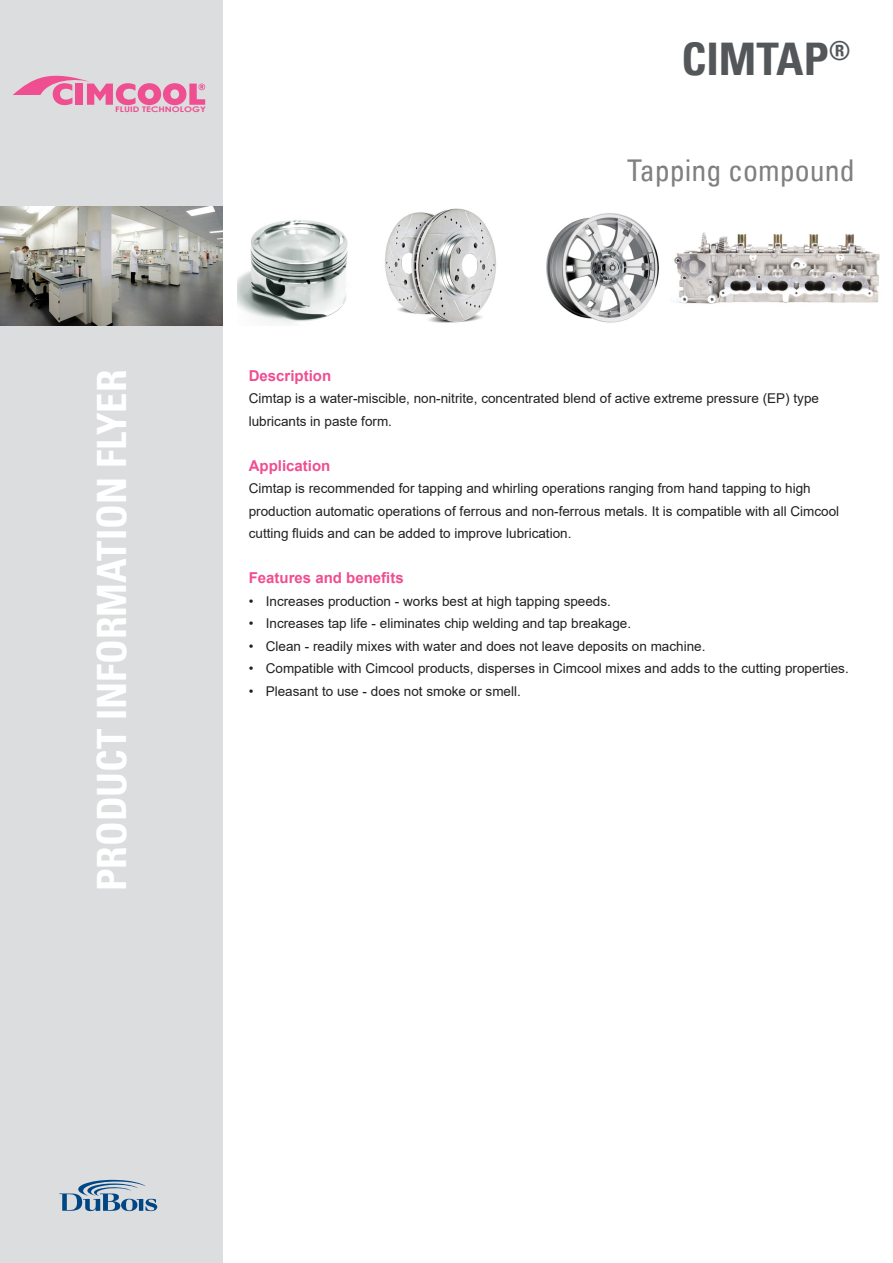
<style>
.page{position:relative;width:893px;height:1263px;background:#fff}
.page>*{position:absolute;margin:0;border:0;box-sizing:border-box;transform-origin:0 0}
.Product{font:45px "Univers Com 67 Bold Cond";color:#54575a}
.t1{font:40.5px "Univers Com 67 Bold Cond";color:#fff}
.Productlead_curs{font:condensed 30px "Univers Com 57";color:#808080}
.t2{font:700 15px "Arial";color:#ef4e91}
.t3{font:13.5px/22.5px "Arial";color:#231f20}
.t4{font:700 7.65px "Century Gothic";color:#ef4e91;scale:1.23 1}
</style>
<div class="page">
<div style="left:0;top:0;width:223px;height:1263px;background:#dcdddf"></div>
<img style="left:546px;top:213px;width:113px;height:110px">
<img style="left:385px;top:208px;width:111px;height:115px">
<img style="left:237px;top:220px;width:111px;height:105px">
<img style="left:0;top:206px;width:222px;height:119px">
<img style="left:674px;top:232px;width:206px;height:72px">
<svg style="left:13px;top:76px;width:192px;height:29px"></svg>
<svg style="left:59px;top:1180px;width:98px;height:31px"></svg>
<p class="t4" style="left:115px;top:104px;width:75px">FLUID TECHNOLOGY</p>
<p class="Product" style="left:681px;top:31px;width:171px">CIMTAP<sup>®</sup></p>
<p class="Productlead_curs" style="left:627px;top:151px;width:229px">Tapping compound</p>
<h2 class="t1" style="left:87px;top:891px;width:523px;rotate:-90deg">PRODUCT INFORMATION FLYER</h2>
<p class="t2" style="left:249px;top:365px;width:84px">Description</p>
<p class="t3" style="left:249px;top:387px;width:572px">Cimtap is a water-miscible, non-nitrite, concentrated blend of active extreme pressure (EP) type lubricants in paste form.</p>
<p class="t2" style="left:249px;top:455px;width:83px">Application</p>
<p class="t3" style="left:249px;top:477px;width:592px">Cimtap is recommended for tapping and whirling operations ranging from hand tapping to high production automatic operations of ferrous and non-ferrous metals. It is compatible with all Cimcool cutting fluids and can be added to improve lubrication.</p>
<p class="t2" style="left:249px;top:568px;width:157px">Features and benefits</p>
<p class="t3" style="left:249px;top:590px;width:364px">• Increases production - works best at high tapping speeds.</p>
<p class="t3" style="left:249px;top:612px;width:384px">• Increases tap life - eliminates chip welding and tap breakage.</p>
<p class="t3" style="left:249px;top:635px;width:458px">• Clean - readily mixes with water and does not leave deposits on machine.</p>
<p class="t3" style="left:249px;top:657px;width:601px">• Compatible with Cimcool products, disperses in Cimcool mixes and adds to the cutting properties.</p>
<p class="t3" style="left:249px;top:680px;width:274px">• Pleasant to use - does not smoke or smell.</p>
</div>
